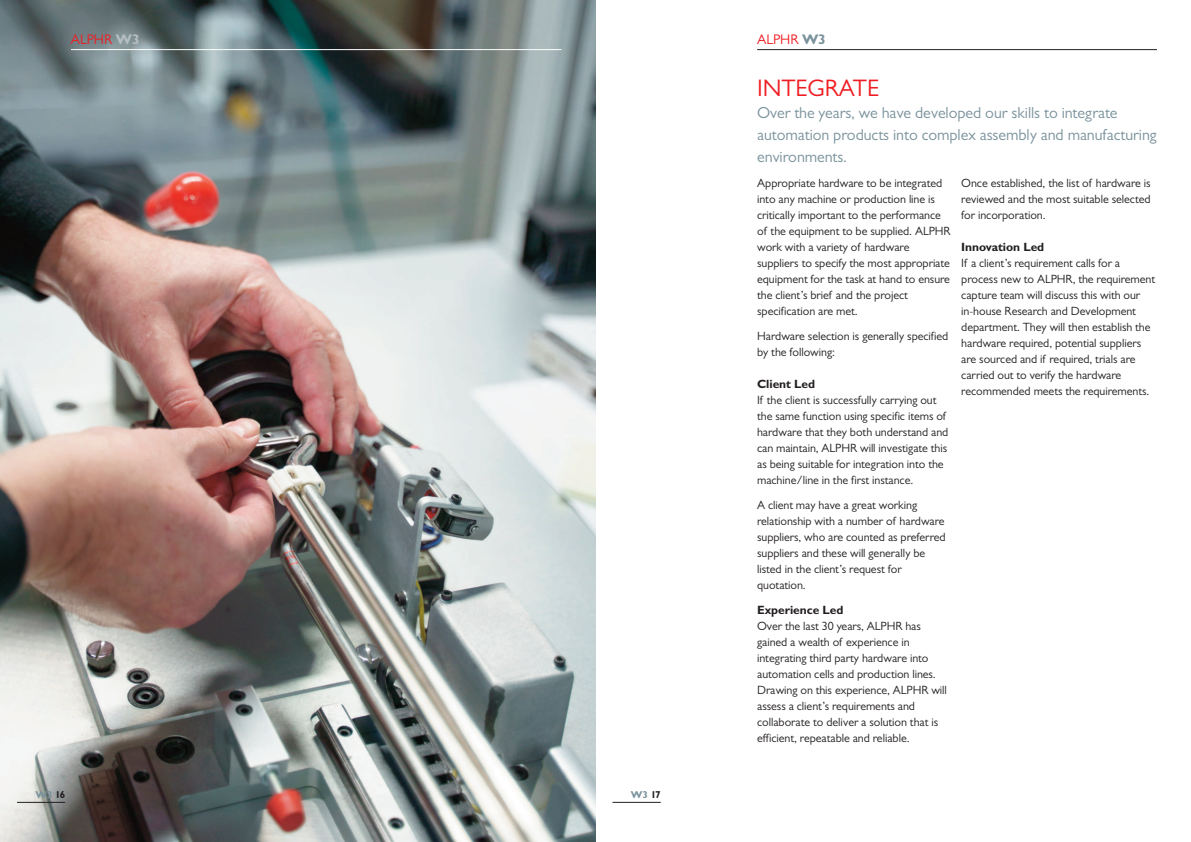
<style>
.page{position:relative;width:1191px;height:842px;background:#fff}
.page>*{position:absolute;margin:0;border:0;box-sizing:border-box;transform-origin:0 0}
.t1{font:24px "Gill Sans";letter-spacing:-.005em;color:#ee1d23}
.t2{font:16px/22px "Gill Sans";letter-spacing:-.005em;color:#7a929c}
.t3{font:14px "Gill Sans";letter-spacing:-.005em;color:#ee1d23}
.t4{font:12px/16px "Gill Sans";letter-spacing:-.005em;color:#231f20}
.t5{font:700 12px "Gill Sans";letter-spacing:-.005em;color:#231f20}
.t6{font:700 10px "Gill Sans";letter-spacing:-.055em;color:#7a929c}
.s1{font-weight:700;color:#b5bec4}
.s2{font-weight:700;color:#7a929c}
.s3{color:#231f20}
</style>
<div class="page">
<img style="left:0;top:0;width:595px;height:842px">
<hr style="left:71px;top:49px;width:490px;height:1px;background:#fff">
<hr style="left:757px;top:49px;width:400px;height:1px;background:#231f20">
<hr style="left:17px;top:802px;width:48px;height:1px;background:#231f20">
<hr style="left:612px;top:802px;width:48px;height:1px;background:#231f20">
<p class="t3" style="left:71px;top:34px;width:70px">ALPHR <span class="s1">W3</span></p>
<p class="t3" style="left:757px;top:34px;width:70px">ALPHR <span class="s2">W3</span></p>
<h1 class="t1" style="left:757px;top:79px;width:123px">INTEGRATE</h1>
<h2 class="t2" style="left:757px;top:103px;width:401px">Over the years, we have developed our skills to integrate automation products into complex assembly and manufacturing environments.</h2>
<p class="t6" style="left:35px;top:789px;width:31px">W3 <span class="s3">16</span></p>
<p class="t6" style="left:631px;top:789px;width:31px">W3 <span class="s3">17</span></p>
<p class="t4" style="left:757px;top:176px;width:195px">Appropriate hardware to be integrated into any machine or production line is critically important to the performance of the equipment to be supplied. ALPHR work with a variety of hardware suppliers to specify the most appropriate equipment for the task at hand to ensure the client’s brief and the project specification are met.</p>
<p class="t4" style="left:757px;top:329px;width:193px">Hardware selection is generally specified by the following:</p>
<p class="t5" style="left:757px;top:377px;width:60px">Client Led</p>
<p class="t4" style="left:757px;top:393px;width:193px">If the client is successfully carrying out the same function using specific items of hardware that they both understand and can maintain, ALPHR will investigate this as being suitable for integration into the machine/line in the first instance.</p>
<p class="t4" style="left:757px;top:498px;width:190px">A client may have a great working relationship with a number of hardware suppliers, who are counted as preferred suppliers and these will generally be listed in the client’s request for quotation.</p>
<p class="t5" style="left:757px;top:603px;width:88px">Experience Led</p>
<p class="t4" style="left:757px;top:619px;width:191px">Over the last 30 years, ALPHR has gained a wealth of experience in integrating third party hardware into automation cells and production lines.<br>Drawing on this experience, ALPHR will assess a client’s requirements and collaborate to deliver a solution that is efficient, repeatable and reliable.</p>
<p class="t4" style="left:961px;top:176px;width:191px;text-align:justify">Once established, the list of hardware is reviewed and the most suitable selected for incorporation.</p>
<p class="t5" style="left:961px;top:240px;width:84px">Innovation Led</p>
<p class="t4" style="left:961px;top:256px;width:195px">If a client’s requirement calls for a process new to ALPHR, the requirement capture team will discuss this with our in-house Research and Development department. They will then establish the hardware required, potential suppliers are sourced and if required, trials are carried out to verify the hardware recommended meets the requirements.</p>
</div>
